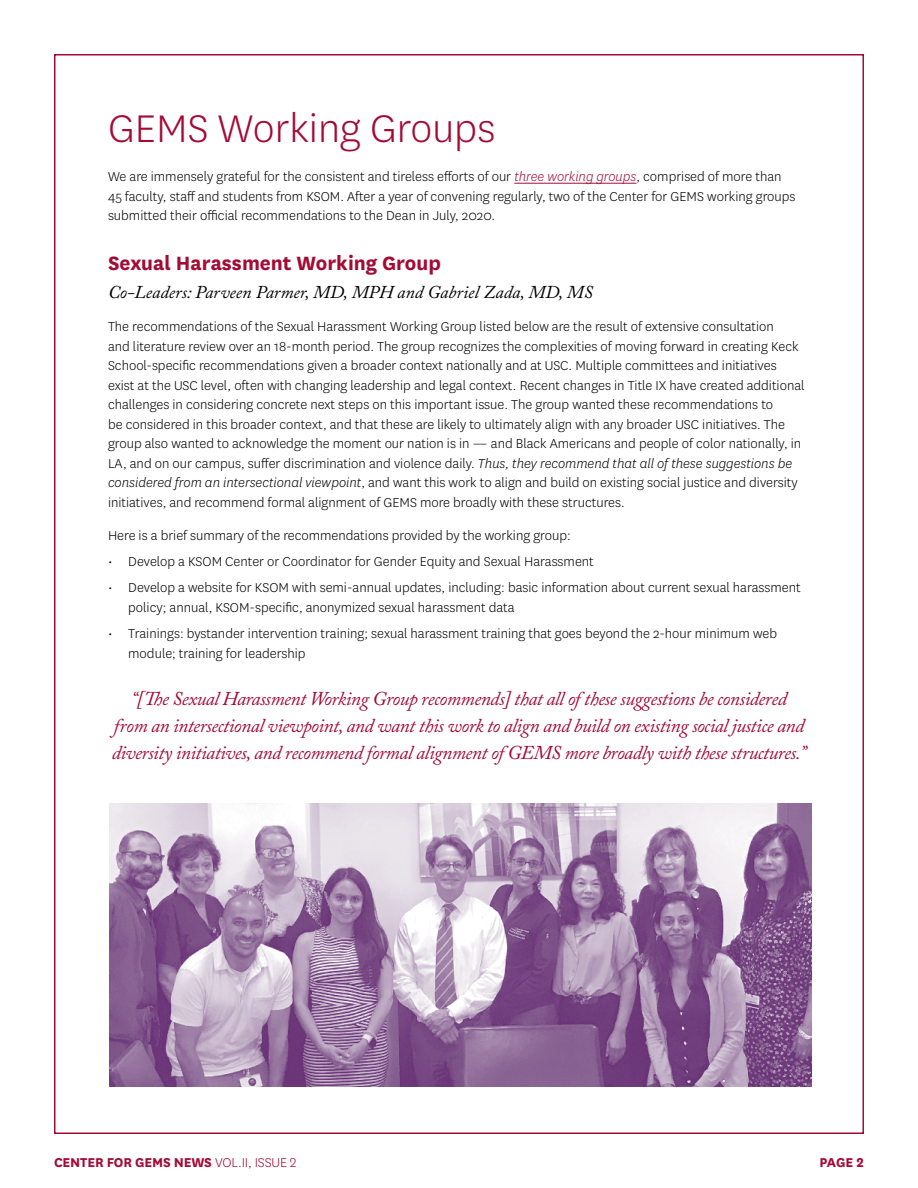
<style>
.page{position:relative;width:918px;height:1188px;background:#fff}
.page>*{position:absolute;margin:0;border:0;box-sizing:border-box;transform-origin:0 0}
.t1{font:300 45px "National";color:#a30b35}
.t2{font:700 22.5px "National";color:#a30b35}
.t3{font:italic 19.5px/27px "Adobe Caslon Pro";letter-spacing:-.025em;color:#a30b35;text-align:center}
.t4{font:italic 18px "Adobe Caslon Pro";color:#000}
.t5{font:300 15px/19.5px "National";color:#000}
.t6{font:700 15px "National";letter-spacing:-.01em;color:#a30b35}
.s1{font-style:italic;color:#a30b35}
.s2{font-style:italic}
.s3{font-weight:300}
</style>
<div class="page">
<hr style="left:514px;top:183px;width:123px;height:1px;background:#a30b35">
<img style="left:110px;top:803px;width:701px;height:284px">
<h1 class="t1" style="left:108px;top:100px;width:389px">GEMS Working Groups</h1>
<p class="t5" style="left:108px;top:167px;width:689px">We are immensely grateful for the consistent and tireless efforts of our <span class="s1">three working groups</span>, comprised of more than<br>45 faculty, staff and students from KSOM. After a year of convening regularly, two of the Center for GEMS working groups submitted their official recommendations to the Dean in July, 2020.</p>
<h2 class="t2" style="left:108px;top:247px;width:334px">Sexual Harassment Working Group</h2>
<p class="t4" style="left:108px;top:282px;width:486px">Co-Leaders: Parveen Parmer, MD, MPH and Gabriel Zada, MD, MS</p>
<p class="t5" style="left:108px;top:316px;width:698px">The recommendations of the Sexual Harassment Working Group listed below are the result of extensive consultation<br>and literature review over an 18-month period. The group recognizes the complexities of moving forward in creating Keck School-specific recommendations given a broader context nationally and at USC. Multiple committees and initiatives exist at the USC level, often with changing leadership and legal context. Recent changes in Title IX have created additional challenges in considering concrete next steps on this important issue. The group wanted these recommendations to<br>be considered in this broader context, and that these are likely to ultimately align with any broader USC initiatives. The group also wanted to acknowledge the moment our nation is in — and Black Americans and people of color nationally, in LA, and on our campus, suffer discrimination and violence daily. <span class="s2">Thus, they recommend that all of these suggestions be considered from an intersectional viewpoint</span>, and want this work to align and build on existing social justice and diversity initiatives, and recommend formal alignment of GEMS more broadly with these structures.</p>
<p class="t5" style="left:108px;top:525px;width:464px">Here is a brief summary of the recommendations provided by the working group:</p>
<p class="t5" style="left:108px;top:551px;width:487px">• Develop a KSOM Center or Coordinator for Gender Equity and Sexual Harassment</p>
<p class="t5" style="left:128px;top:577px;width:674px;text-indent:-20px">• Develop a website for KSOM with semi-annual updates, including: basic information about current sexual harassment policy; annual, KSOM-specific, anonymized sexual harassment data</p>
<p class="t5" style="left:128px;top:623px;width:650px;text-indent:-20px">• Trainings: bystander intervention training; sexual harassment training that goes beyond the 2-hour minimum web module; training for leadership</p>
<p class="t3" style="left:112px;top:685px;width:696px">“[The Sexual Harassment Working Group recommends] that all of these suggestions be considered from an intersectional viewpoint, and want this work to align and build on existing social justice and diversity initiatives, and recommend formal alignment of GEMS more broadly with these structures.”</p>
<p class="t6" style="left:54px;top:1151px;width:244px">CENTER FOR GEMS NEWS <span class="s3">VOL.II, ISSUE 2</span></p>
<p class="t6" style="left:820px;top:1151px;width:46px">PAGE 2</p>
</div>
